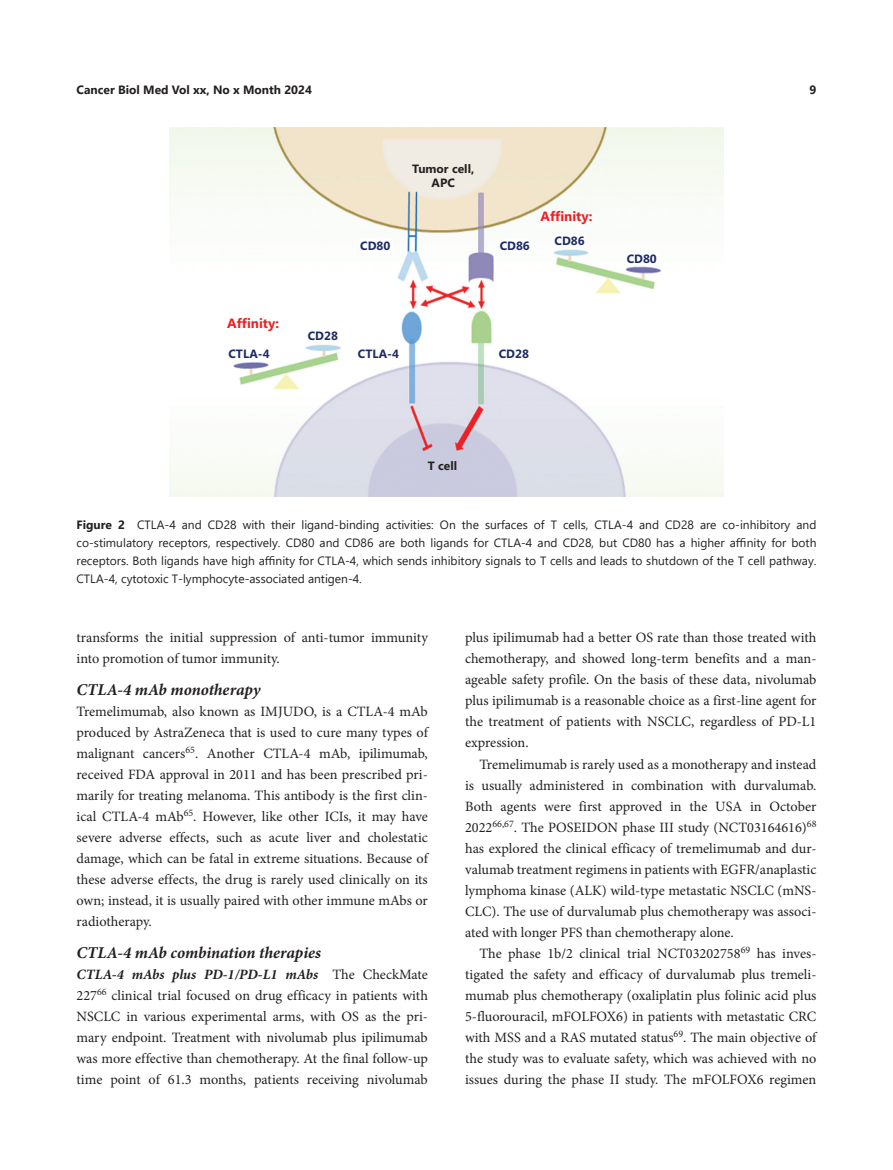
<style>
.page{position:relative;width:893px;height:1170px;background:#fff}
.page>*{position:absolute;margin:0;border:0;box-sizing:border-box;transform-origin:0 0}
.t1{font:italic 700 16.5px "Minion Pro";letter-spacing:-.005em;color:#231f20}
.t2{font:14.25px/21px "Minion Pro";letter-spacing:-.005em;color:#231f20;text-align:justify}
.t3{font:700 13.5px "Segoe UI";color:#ee1f23}
.t4{font:12px/18px "Segoe UI";color:#231f20;text-align:justify}
.t5{font:700 12px/14.4px "Segoe UI";color:#231f20;text-align:center}
.t6{font:700 12px "Segoe UI";color:#1d2a64}
.s1{font-weight:700}
.s2{font-weight:700;font-style:italic}
</style>
<div class="page">
<img style="left:170px;top:127px;width:553px;height:369px">
<p class="t5" style="left:77px;top:81px;width:237px">Cancer Biol Med Vol xx, No x Month 2024</p>
<p class="t5" style="left:809px;top:81px;width:8px">9</p>
<p class="t6" style="left:360px;top:237px;width:32px">CD80</p>
<p class="t5" style="left:412px;top:161px;width:64px">Tumor cell,<br>APC</p>
<p class="t6" style="left:500px;top:237px;width:32px">CD86</p>
<p class="t3" style="left:541px;top:206px;width:53px">Affinity:</p>
<p class="t6" style="left:554px;top:232px;width:32px">CD86</p>
<p class="t3" style="left:227px;top:314px;width:53px">Affinity:</p>
<p class="t6" style="left:308px;top:327px;width:32px">CD28</p>
<p class="t6" style="left:228px;top:345px;width:43px">CTLA-4</p>
<p class="t6" style="left:358px;top:345px;width:43px">CTLA-4</p>
<p class="t6" style="left:499px;top:345px;width:32px">CD28</p>
<p class="t6" style="left:627px;top:250px;width:32px">CD80</p>
<p class="t5" style="left:428px;top:457px;width:31px">T cell</p>
<p class="t4" style="left:77px;top:515px;width:741px"><span class="s1">Figure 2</span> CTLA-4 and CD28 with their ligand-binding activities: On the surfaces of T cells, CTLA-4 and CD28 are co-inhibitory and co-stimulatory receptors, respectively. CD80 and CD86 are both ligands for CTLA-4 and CD28, but CD80 has a higher affinity for both receptors. Both ligands have high affinity for CTLA-4, which sends inhibitory signals to T cells and leads to shutdown of the T cell pathway.<br>CTLA-4, cytotoxic T-lymphocyte-associated antigen-4.</p>
<p class="t2" style="left:77px;top:627px;width:353px">transforms the initial suppression of anti-tumor immunity into promotion of tumor immunity.</p>
<p class="t1" style="left:77px;top:677px;width:185px">CTLA-4 mAb monotherapy</p>
<p class="t2" style="left:77px;top:701px;width:353px">Tremelimumab, also known as IMJUDO, is a CTLA-4 mAb produced by AstraZeneca that is used to cure many types of malignant cancers<sup>65</sup>. Another CTLA-4 mAb, ipilimumab, received FDA approval in 2011 and has been prescribed pri&shy;marily for treating melanoma. This antibody is the first clin&shy;ical CTLA-4 mAb<sup>65</sup>. However, like other ICIs, it may have severe adverse effects, such as acute liver and cholestatic damage, which can be fatal in extreme situations. Because of these adverse effects, the drug is rarely used clinically on its own; instead, it is usually paired with other immune mAbs or radiotherapy.</p>
<p class="t1" style="left:77px;top:940px;width:246px">CTLA-4 mAb combination therapies</p>
<p class="t2" style="left:77px;top:963px;width:353px"><span class="s2">CTLA-4 mAbs plus PD-1/PD-L1 mAbs</span> The CheckMate 227<sup>66</sup> clinical trial focused on drug efficacy in patients with NSCLC in various experimental arms, with OS as the pri&shy;mary endpoint. Treatment with nivolumab plus ipilimumab was more effective than chemotherapy. At the final follow-up time point of 61.3 months, patients receiving nivolumab</p>
<p class="t2" style="left:465px;top:627px;width:353px">plus ipilimumab had a better OS rate than those treated with chemotherapy, and showed long-term benefits and a man&shy;ageable safety profile. On the basis of these data, nivolumab plus ipilimumab is a reasonable choice as a first-line agent for the treatment of patients with NSCLC, regardless of PD-L1 expression.</p>
<p class="t2" style="left:465px;top:753px;width:353px;text-indent:14px">Tremelimumab is rarely used as a monotherapy and instead is usually administered in combination with durvalumab.<br>Both agents were first approved in the USA in October 2022<sup>66,67</sup>. The POSEIDON phase III study (NCT03164616)<sup>68 </sup>has explored the clinical efficacy of tremelimumab and dur&shy;valumab treatment regimens in patients with EGFR/anaplastic lymphoma kinase (ALK) wild-type metastatic NSCLC (mNS-CLC). The use of durvalumab plus chemotherapy was associ&shy;ated with longer PFS than chemotherapy alone.</p>
<p class="t2" style="left:465px;top:942px;width:353px;text-indent:14px">The phase 1b/2 clinical trial NCT03202758<sup>69</sup> has inves&shy;tigated the safety and efficacy of durvalumab plus tremeli&shy;mumab plus chemotherapy (oxaliplatin plus folinic acid plus 5-fluorouracil, mFOLFOX6) in patients with metastatic CRC with MSS and a RAS mutated status<sup>69</sup>. The main objective of the study was to evaluate safety, which was achieved with no issues during the phase II study. The mFOLFOX6 regimen</p>
</div>
